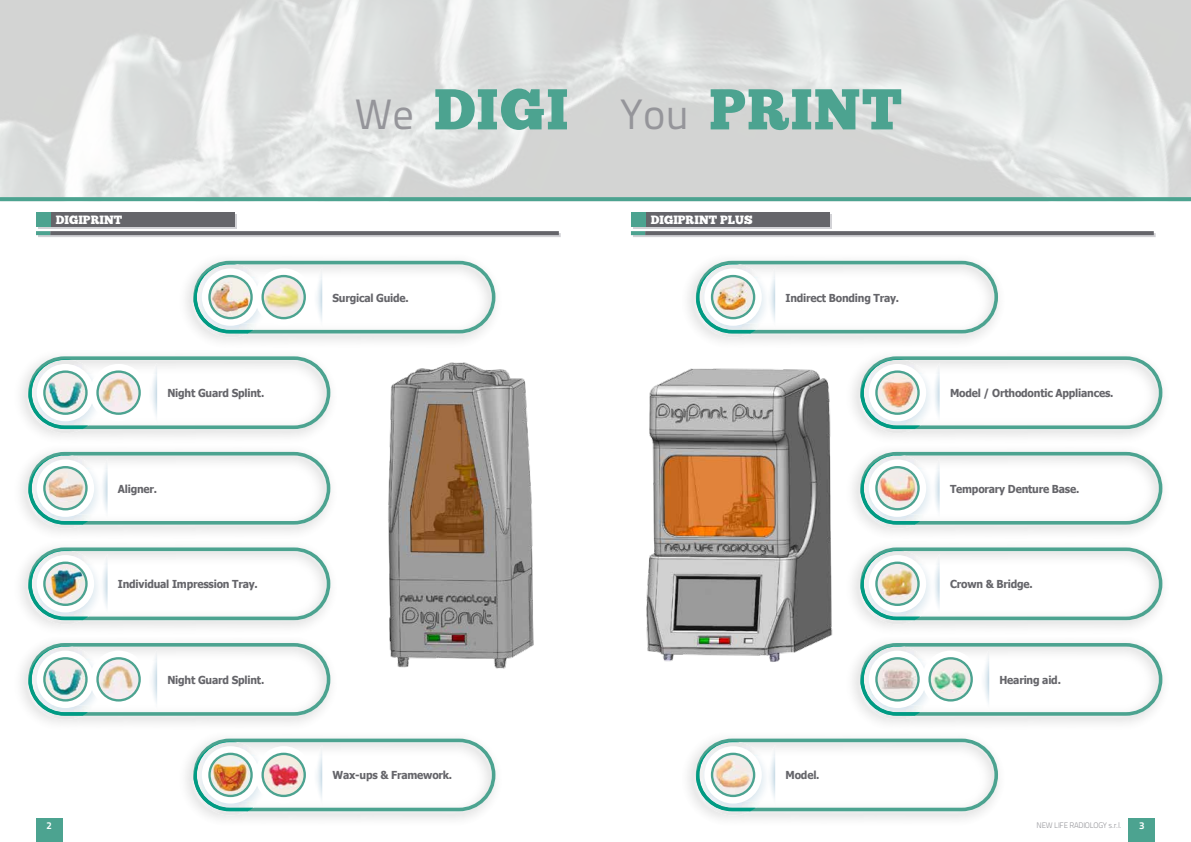
<style>
.page{position:relative;width:1191px;height:842px;background:#fff}
.page>*{position:absolute;margin:0;border:0;box-sizing:border-box;transform-origin:0 0}
.t1{font:57.5px "Chunk Five";letter-spacing:.02em;color:#4ca390}
.t2{font:12px "Chunk Five";color:#fff}
.t3{font:700 11px "Tahoma";letter-spacing:-.02em;color:#65656a;scale:.95 1}
.t4{font:700 10px "Titillium Text 22 L";color:#fff}
.t5{font:300 8px "Titillium Text 22 L";letter-spacing:-.03em;color:#95959a}
.s1{font-family:"Titillium Text 22 L";font-size:42.3px;color:#95959a}
</style>
<div class="page">
<div style="left:1128px;top:818px;width:27px;height:24px;background:#4ca390"></div>
<div style="left:36px;top:818px;width:26px;height:24px;background:#4ca390"></div>
<div style="left:38px;top:214px;width:198px;height:14px;background:#65656a"></div>
<div style="left:633px;top:214px;width:198px;height:14px;background:#65656a"></div>
<div style="left:36px;top:212px;width:198px;height:14px;background:#65656a"></div>
<div style="left:36px;top:212px;width:14px;height:14px;background:#4ca390"></div>
<div style="left:631px;top:212px;width:198px;height:14px;background:#65656a"></div>
<div style="left:631px;top:212px;width:14px;height:14px;background:#4ca390"></div>
<svg style="left:38px;top:233px;width:523px;height:4px"></svg>
<svg style="left:50px;top:231px;width:509px;height:4px;background:#69696e"></svg>
<svg style="left:36px;top:231px;width:14px;height:4px"></svg>
<svg style="left:633px;top:233px;width:522px;height:4px"></svg>
<svg style="left:645px;top:231px;width:508px;height:4px;background:#69696e"></svg>
<svg style="left:631px;top:231px;width:14px;height:4px"></svg>
<svg style="left:0;top:197px;width:1191px;height:4px;background:#51a592"></svg>
<img style="left:646px;top:368px;width:187px;height:294px">
<img style="left:196px;top:333px;width:64px;height:5px">
<svg style="left:193px;top:261px;width:302px;height:72px"></svg>
<div style="left:202px;top:268px;width:57px;height:58px;background:#fff;border-radius:50%"></div>
<div style="left:255px;top:268px;width:57px;height:58px;background:#fff;border-radius:50%"></div>
<svg style="left:208px;top:275px;width:45px;height:44px"></svg>
<img style="left:211px;top:277px;width:39px;height:40px;border-radius:20px">
<svg style="left:261px;top:275px;width:45px;height:44px"></svg>
<img style="left:264px;top:277px;width:39px;height:40px;border-radius:20px">
<svg style="left:28px;top:452px;width:302px;height:73px"></svg>
<div style="left:37px;top:459px;width:57px;height:58px;background:#fff;border-radius:50%"></div>
<svg style="left:43px;top:466px;width:45px;height:44px"></svg>
<img style="left:46px;top:468px;width:39px;height:40px;border-radius:20px">
<svg style="left:860px;top:356px;width:302px;height:73px"></svg>
<div style="left:868px;top:364px;width:58px;height:57px;background:#fff;border-radius:50%"></div>
<svg style="left:875px;top:370px;width:44px;height:45px"></svg>
<img style="left:877px;top:373px;width:40px;height:39px;border-radius:20px">
<svg style="left:860px;top:452px;width:302px;height:73px"></svg>
<div style="left:868px;top:459px;width:58px;height:58px;background:#fff;border-radius:50%"></div>
<svg style="left:875px;top:466px;width:44px;height:44px"></svg>
<img style="left:877px;top:468px;width:40px;height:40px;border-radius:20px">
<img style="left:863px;top:620px;width:64px;height:4px">
<svg style="left:860px;top:547px;width:302px;height:73px"></svg>
<div style="left:868px;top:555px;width:58px;height:57px;background:#fff;border-radius:50%"></div>
<svg style="left:875px;top:561px;width:44px;height:45px"></svg>
<img style="left:877px;top:564px;width:40px;height:40px;border-radius:20px">
<img style="left:698px;top:333px;width:64px;height:5px">
<svg style="left:696px;top:261px;width:302px;height:72px"></svg>
<div style="left:704px;top:268px;width:58px;height:58px;background:#fff;border-radius:50%"></div>
<svg style="left:711px;top:275px;width:44px;height:44px"></svg>
<img style="left:713px;top:277px;width:40px;height:40px;border-radius:20px">
<img style="left:698px;top:811px;width:64px;height:4px">
<svg style="left:696px;top:738px;width:302px;height:73px"></svg>
<div style="left:704px;top:746px;width:58px;height:57px;background:#fff;border-radius:50%"></div>
<svg style="left:711px;top:753px;width:44px;height:44px"></svg>
<img style="left:713px;top:755px;width:40px;height:40px;border-radius:20px">
<img style="left:31px;top:620px;width:64px;height:4px">
<svg style="left:28px;top:547px;width:302px;height:73px"></svg>
<div style="left:37px;top:555px;width:57px;height:57px;background:#fff;border-radius:50%"></div>
<svg style="left:43px;top:561px;width:45px;height:45px"></svg>
<img style="left:46px;top:564px;width:39px;height:40px;border-radius:20px">
<svg style="left:28px;top:356px;width:302px;height:73px"></svg>
<div style="left:37px;top:364px;width:57px;height:57px;background:#fff;border-radius:50%"></div>
<div style="left:90px;top:364px;width:57px;height:57px;background:#fff;border-radius:50%"></div>
<svg style="left:43px;top:370px;width:45px;height:45px"></svg>
<img style="left:46px;top:373px;width:39px;height:39px;border-radius:20px">
<svg style="left:96px;top:370px;width:45px;height:45px"></svg>
<img style="left:99px;top:373px;width:39px;height:39px;border-radius:20px">
<svg style="left:28px;top:643px;width:302px;height:73px"></svg>
<div style="left:37px;top:651px;width:57px;height:57px;background:#fff;border-radius:50%"></div>
<div style="left:90px;top:651px;width:57px;height:57px;background:#fff;border-radius:50%"></div>
<svg style="left:43px;top:657px;width:45px;height:44px"></svg>
<img style="left:46px;top:659px;width:39px;height:40px;border-radius:20px">
<svg style="left:96px;top:657px;width:45px;height:44px"></svg>
<img style="left:99px;top:659px;width:39px;height:40px;border-radius:20px">
<svg style="left:860px;top:643px;width:302px;height:73px"></svg>
<div style="left:868px;top:651px;width:58px;height:57px;background:#fff;border-radius:50%"></div>
<div style="left:922px;top:651px;width:57px;height:57px;background:#fff;border-radius:50%"></div>
<svg style="left:875px;top:657px;width:44px;height:44px"></svg>
<img style="left:877px;top:659px;width:40px;height:40px;border-radius:20px">
<svg style="left:928px;top:657px;width:45px;height:44px"></svg>
<img style="left:930px;top:659px;width:40px;height:40px;border-radius:20px">
<img style="left:196px;top:811px;width:64px;height:4px">
<svg style="left:193px;top:738px;width:302px;height:73px"></svg>
<div style="left:202px;top:746px;width:57px;height:57px;background:#fff;border-radius:50%"></div>
<div style="left:255px;top:746px;width:57px;height:57px;background:#fff;border-radius:50%"></div>
<svg style="left:208px;top:753px;width:45px;height:44px"></svg>
<img style="left:211px;top:755px;width:39px;height:40px;border-radius:20px">
<svg style="left:261px;top:753px;width:45px;height:44px"></svg>
<img style="left:264px;top:755px;width:39px;height:40px;border-radius:20px">
<img style="left:388px;top:362px;width:146px;height:307px">
<h1 class="t1" style="left:354px;top:75px;width:549px"><span class="s1">We</span> DIGI <span class="s1">You</span> PRINT</h1>
<p class="t2" style="left:56px;top:212px;width:68px">DIGIPRINT</p>
<p class="t2" style="left:651px;top:212px;width:103px">DIGIPRINT PLUS</p>
<p class="t3" style="left:332px;top:291px;width:82px">Surgical Guide.</p>
<p class="t3" style="left:785px;top:291px;width:121px">Indirect Bonding Tray.</p>
<p class="t3" style="left:167px;top:386px;width:103px">Night Guard Splint.</p>
<p class="t3" style="left:950px;top:386px;width:173px">Model / Orthodontic Appliances.</p>
<p class="t3" style="left:118px;top:482px;width:43px">Aligner.</p>
<p class="t3" style="left:950px;top:482px;width:138px">Temporary Denture Base.</p>
<p class="t3" style="left:118px;top:577px;width:149px">Individual Impression Tray.</p>
<p class="t3" style="left:950px;top:577px;width:89px">Crown &amp; Bridge.</p>
<p class="t3" style="left:167px;top:673px;width:103px">Night Guard Splint.</p>
<p class="t3" style="left:999px;top:673px;width:66px">Hearing aid.</p>
<p class="t3" style="left:332px;top:768px;width:127px">Wax-ups &amp; Framework.</p>
<p class="t3" style="left:785px;top:768px;width:37px">Model.</p>
<p class="t4" style="left:46px;top:818px;width:7px">2</p>
<p class="t5" style="left:1036px;top:820px;width:86px">NEW LIFE RADIOLOGY s.r.l.</p>
<p class="t4" style="left:1139px;top:818px;width:7px">3</p>
</div>
